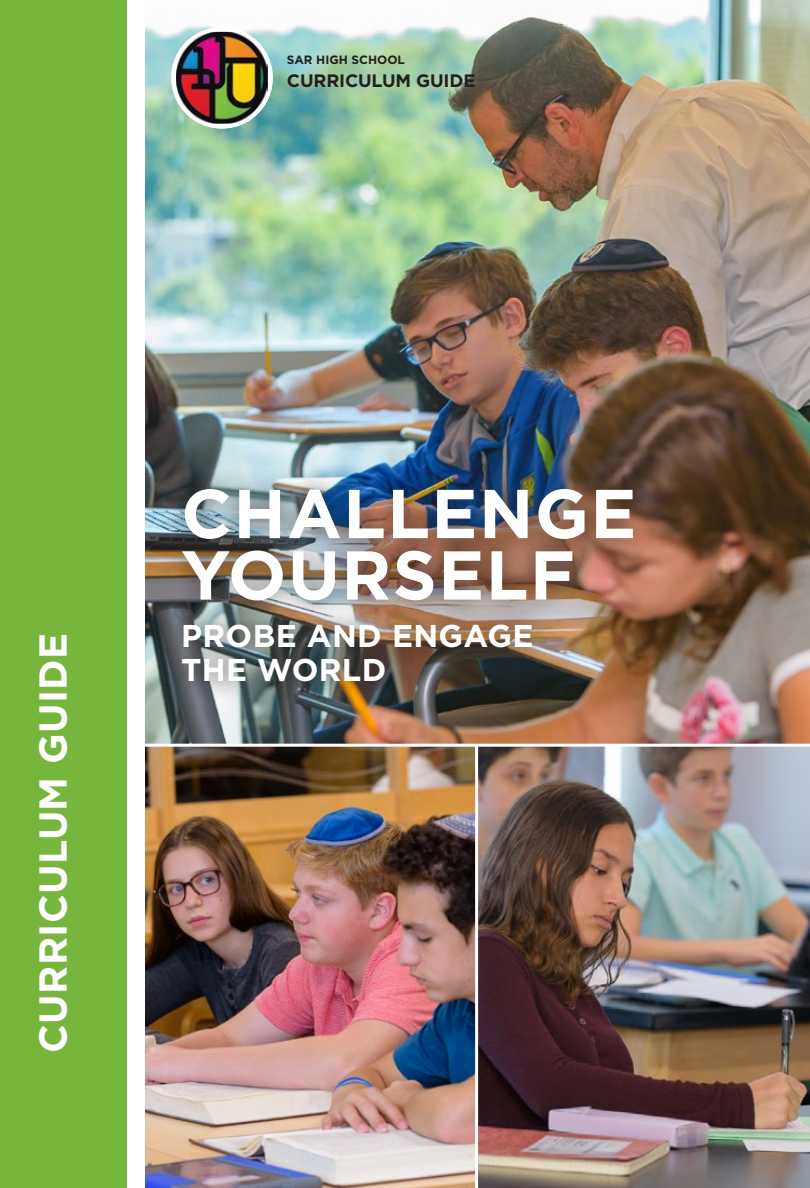
<style>
.page{position:relative;width:810px;height:1188px;background:#fff}
.page>*{position:absolute;margin:0;border:0;box-sizing:border-box;transform-origin:0 0}
.t1{font:700 69px/61.5px "Gotham";letter-spacing:.02em;color:#fff}
.t2{font:700 39px "Gotham";letter-spacing:.01em;color:#fff}
.t3{font:700 31.5px/34.5px "Gotham";letter-spacing:.01em;color:#fff}
.t4{font:700 18px "Gotham";letter-spacing:-.01em;color:#231f20}
.t5{font:700 12px "Gotham";color:#231f20}
</style>
<div class="page">
<img style="left:145px;top:0;width:665px;height:744px">
<div style="left:0;top:0;width:126px;height:1188px;background:#77b63d"></div>
<div style="left:171px;top:27px;width:102px;height:102px;background:#fff;border-radius:50%"></div>
<img style="left:176px;top:32px;width:92px;height:92px">
<img style="left:145px;top:747px;width:330px;height:441px">
<img style="left:478px;top:747px;width:332px;height:441px">
<div style="left:162px;top:467px;width:493px;height:155px;background:#231f20;opacity:.75"></div>
<div style="left:161px;top:602px;width:392px;height:102px;background:#231f20;opacity:.75"></div>
<p class="t5" style="left:287px;top:53px;width:120px">SAR HIGH SCHOOL</p>
<p class="t4" style="left:287px;top:70px;width:190px">CURRICULUM GUIDE</p>
<p class="t2" style="left:30px;top:1053px;width:422px;rotate:-90deg">CURRICULUM GUIDE</p>
<h1 class="t1" style="left:181px;top:481px;width:457px">CHALLENGE<br>YOURSELF</h1>
<p class="t3" style="left:181px;top:618px;width:354px">PROBE AND ENGAGE<br>THE WORLD</p>
</div>
